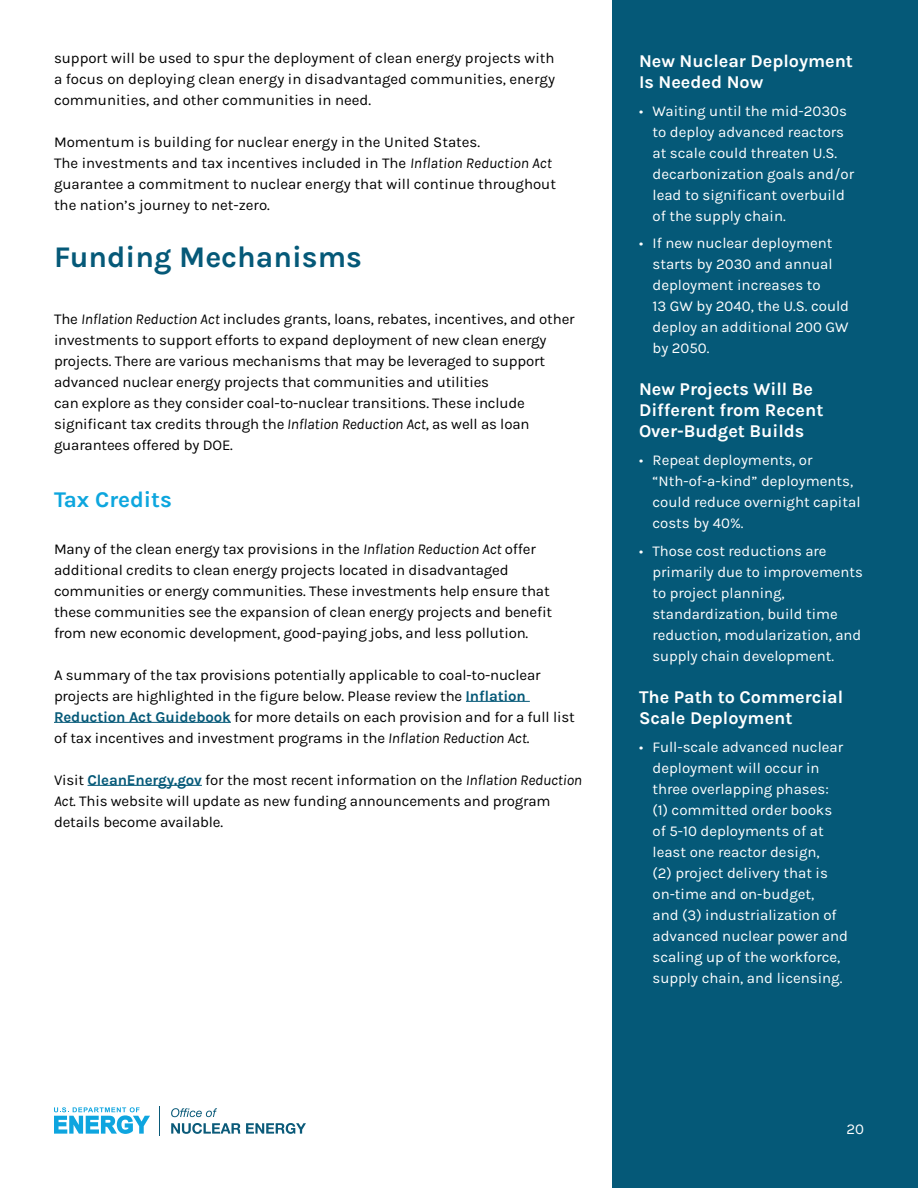
<style>
.page{position:relative;width:918px;height:1188px;background:#fff}
.page>*{position:absolute;margin:0;border:0;box-sizing:border-box;transform-origin:0 0}
.t1{font:700 30px "Karla";color:#055978}
.t2{font:700 22.5px "Karla";color:#0da6de}
.t3{font:700 18px/21px "Karla";color:#fff}
.t4{font:15px/21px "Karla";letter-spacing:-.01em;color:#000}
.t5{font:15px/21px "Karla";color:#fff}
.s1{font-style:italic}
.s2{font-weight:700;color:#055978}
</style>
<div class="page">
<div style="left:612px;top:0;width:306px;height:1188px;background:#055978"></div>
<svg style="left:54px;top:1107px;width:96px;height:27px"></svg>
<hr style="left:159px;top:1106px;width:1px;height:30px;background:#0a5a79">
<svg style="left:171px;top:1108px;width:46px;height:9px"></svg>
<svg style="left:171px;top:1123px;width:69px;height:11px"></svg>
<svg style="left:246px;top:1123px;width:60px;height:11px"></svg>
<hr style="left:466px;top:701px;width:64px;height:1px;background:#055978">
<hr style="left:54px;top:722px;width:177px;height:1px;background:#055978">
<hr style="left:88px;top:785px;width:114px;height:1px;background:#055978">
<p class="t4" style="left:54px;top:47px;width:503px;text-align:justify">support will be used to spur the deployment of clean energy projects with a focus on deploying clean energy in disadvantaged communities, energy communities, and other communities in need.</p>
<p class="t4" style="left:54px;top:131px;width:504px">Momentum is building for nuclear energy in the United States.<br>The investments and tax incentives included in The <span class="s1">Inflation Reduction Act </span>guarantee a commitment to nuclear energy that will continue throughout the nation’s journey to net-zero.</p>
<h1 class="t1" style="left:54px;top:237px;width:310px">Funding Mechanisms</h1>
<p class="t4" style="left:54px;top:308px;width:522px">The <span class="s1">Inflation Reduction Act</span> includes grants, loans, rebates, incentives, and other investments to support efforts to expand deployment of new clean energy projects. There are various mechanisms that may be leveraged to support advanced nuclear energy projects that communities and utilities<br>can explore as they consider coal-to-nuclear transitions. These include significant tax credits through the <span class="s1">Inflation Reduction Act</span>, as well as loan guarantees offered by DOE.</p>
<h2 class="t2" style="left:54px;top:485px;width:120px">Tax Credits</h2>
<p class="t4" style="left:54px;top:538px;width:500px">Many of the clean energy tax provisions in the <span class="s1">Inflation Reduction Act</span> offer additional credits to clean energy projects located in disadvantaged communities or energy communities. These investments help ensure that these communities see the expansion of clean energy projects and benefit from new economic development, good-paying jobs, and less pollution.</p>
<p class="t4" style="left:54px;top:664px;width:522px">A summary of the tax provisions potentially applicable to coal-to-nuclear projects are highlighted in the figure below. Please review the <span class="s2">Inflation Reduction Act Guidebook</span> for more details on each provision and for a full list of tax incentives and investment programs in the <span class="s1">Inflation Reduction Act</span>.</p>
<p class="t4" style="left:54px;top:769px;width:530px">Visit <span class="s2">CleanEnergy.gov</span> for the most recent information on the <span class="s1">Inflation Reduction<br>Act</span>. This website will update as new funding announcements and program details become available.</p>
<p class="t3" style="left:639px;top:50px;width:216px">New Nuclear Deployment<br>Is Needed Now</p>
<p class="t5" style="left:652px;top:100px;width:203px;text-indent:-14px">• Waiting until the mid-2030s to deploy advanced reactors at scale could threaten U.S. decarbonization goals and/or lead to significant overbuild of the supply chain.</p>
<p class="t5" style="left:652px;top:232px;width:198px;text-indent:-14px">• If new nuclear deployment starts by 2030 and annual deployment increases to<br>13 GW by 2040, the U.S. could deploy an additional 200 GW by 2050.</p>
<p class="t3" style="left:639px;top:378px;width:186px">New Projects Will Be<br>Different from Recent<br>Over-Budget Builds</p>
<p class="t5" style="left:652px;top:449px;width:210px;text-indent:-14px">• Repeat deployments, or “Nth-of-a-kind” deployments, could reduce overnight capital costs by 40%.</p>
<p class="t5" style="left:652px;top:540px;width:212px;text-indent:-13px">• Those cost reductions are primarily due to improvements to project planning, standardization, build time reduction, modularization, and supply chain development.</p>
<p class="t3" style="left:639px;top:686px;width:206px">The Path to Commercial<br>Scale Deployment</p>
<p class="t5" style="left:652px;top:736px;width:197px;text-indent:-14px">• Full-scale advanced nuclear deployment will occur in three overlapping phases: (1) committed order books of 5-10 deployments of at least one reactor design,<br>(2) project delivery that is on-time and on-budget,<br>and (3) industrialization of advanced nuclear power and scaling up of the workforce, supply chain, and licensing.</p>
<p class="t5" style="left:846px;top:1118px;width:19px">20</p>
</div>
